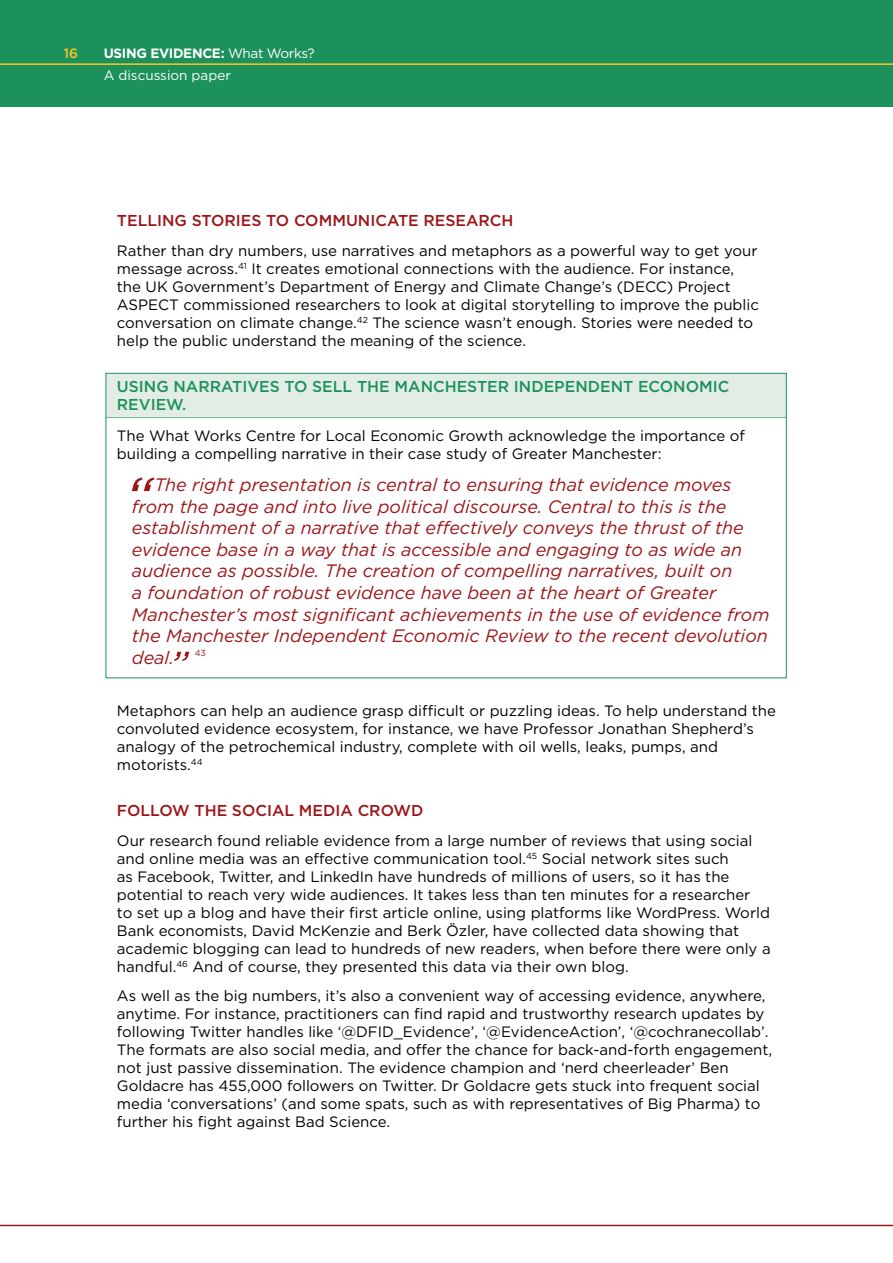
<style>
.page{position:relative;width:893px;height:1263px;background:#fff}
.page>*{position:absolute;margin:0;border:0;box-sizing:border-box;transform-origin:0 0}
.t1{font:italic 18px/21.6px "Gotham HTF";color:#9c1519}
.t2{font:500 15.75px "Gotham HTF";color:#9c1519}
.t3{font:500 15.75px/18px "Gotham HTF";color:#1d915c}
.t4{font:15px/18px "Gotham HTF";color:#000}
.t5{font:13.5px/22.5px "Gotham HTF";color:#fff}
.t6{font:500 13.5px "Gotham HTF";color:#ffc425}
.s1{font-weight:700}
</style>
<div class="page">
<div style="left:0;top:0;width:893px;height:106px;background:#1d915c"></div>
<hr style="left:0;top:1225px;width:893px;height:1px;background:#9c1519">
<hr style="left:0;top:63px;width:893px;height:2px;background:#ffc425">
<hr style="left:106px;top:416px;width:681px;height:2px;background:#1d915c">
<div style="left:106px;top:374px;width:681px;height:43px;background:#e2ede5"></div>
<svg style="left:132px;top:477px;width:22px;height:14px"></svg>
<svg style="left:174px;top:652px;width:15px;height:9px"></svg>
<p class="t6" style="left:64px;top:46px;width:16px">16</p>
<p class="t5" style="left:104px;top:42px;width:212px"><span class="s1">USING EVIDENCE:</span> What Works?<br>A discussion paper</p>
<p class="t2" style="left:117px;top:211px;width:398px">TELLING STORIES TO COMMUNICATE RESEARCH</p>
<p class="t4" style="left:117px;top:242px;width:644px">Rather than dry numbers, use narratives and metaphors as a powerful way to get your message across.<sup>41</sup> It creates emotional connections with the audience. For instance, the UK Government’s Department of Energy and Climate Change’s (DECC) Project ASPECT commissioned researchers to look at digital storytelling to improve the public conversation on climate change.<sup>42</sup> The science wasn’t enough. Stories were needed to help the public understand the meaning of the science.</p>
<p class="t3" style="left:117px;top:377px;width:614px">USING NARRATIVES TO SELL THE MANCHESTER INDEPENDENT ECONOMIC<br>REVIEW.</p>
<p class="t4" style="left:117px;top:426px;width:629px">The What Works Centre for Local Economic Growth acknowledge the importance of building a compelling narrative in their case study of Greater Manchester:</p>
<p class="t1" style="left:132px;top:474px;width:639px;text-indent:23px">The right presentation is central to ensuring that evidence moves from the page and into live political discourse. Central to this is the establishment of a narrative that effectively conveys the thrust of the evidence base in a way that is accessible and engaging to as wide an audience as possible. The creation of compelling narratives, built on<br>a foundation of robust evidence have been at the heart of Greater Manchester’s most significant achievements in the use of evidence from the Manchester Independent Economic Review to the recent devolution deal. <sup>43</sup></p>
<p class="t4" style="left:117px;top:701px;width:661px">Metaphors can help an audience grasp difficult or puzzling ideas. To help understand the convoluted evidence ecosystem, for instance, we have Professor Jonathan Shepherd’s analogy of the petrochemical industry, complete with oil wells, leaks, pumps, and motorists.<sup>44</sup></p>
<p class="t2" style="left:117px;top:801px;width:308px">FOLLOW THE SOCIAL MEDIA CROWD</p>
<p class="t4" style="left:117px;top:832px;width:655px">Our research found reliable evidence from a large number of reviews that using social and online media was an effective communication tool.<sup>45</sup> Social network sites such<br>as Facebook, Twitter, and LinkedIn have hundreds of millions of users, so it has the potential to reach very wide audiences. It takes less than ten minutes for a researcher<br>to set up a blog and have their first article online, using platforms like WordPress. World Bank economists, David McKenzie and Berk Özler, have collected data showing that academic blogging can lead to hundreds of new readers, when before there were only a handful.<sup>46</sup> And of course, they presented this data via their own blog.</p>
<p class="t4" style="left:117px;top:986px;width:657px">As well as the big numbers, it’s also a convenient way of accessing evidence, anywhere, anytime. For instance, practitioners can find rapid and trustworthy research updates by following Twitter handles like ‘@DFID_Evidence’, ‘@EvidenceAction’, ‘@cochranecollab’.<br>The formats are also social media, and offer the chance for back-and-forth engagement, not just passive dissemination. The evidence champion and ‘nerd cheerleader’ Ben Goldacre has 455,000 followers on Twitter. Dr Goldacre gets stuck into frequent social media ‘conversations’ (and some spats, such as with representatives of Big Pharma) to further his fight against Bad Science.</p>
</div>
